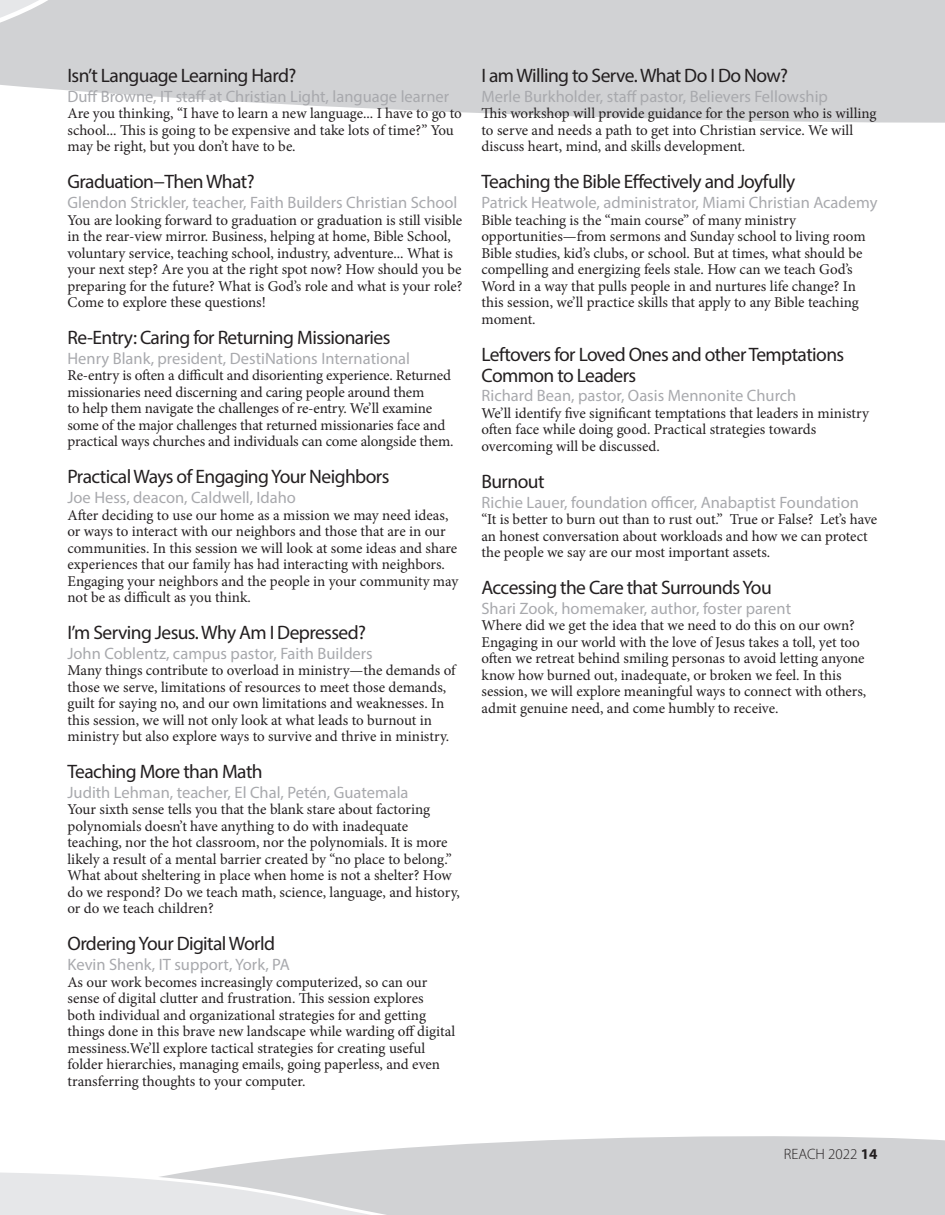
<style>
.page{position:relative;width:945px;height:1215px;background:#fff}
.page>*{position:absolute;margin:0;border:0;box-sizing:border-box;transform-origin:0 0}
.t1{font:19.5px/21px "Myriad Pro";letter-spacing:-.03em;color:#231f20}
.t2{font:16.5px "Myriad Pro";color:#a8a9ad}
.t3{font:15px/16.5px "Minion Pro";letter-spacing:-.005em;color:#231f20}
.t4{font:300 15px "Myriad Pro";color:#231f20}
.s1{font-weight:700}
</style>
<div class="page">
<div style="left:367px;top:1136px;width:578px;height:79px;background:#d1d2d4"></div>
<svg style="left:0;top:1151px;width:486px;height:64px"></svg>
<svg style="left:122px;top:0;width:823px;height:123px;background:#d4d5d7"></svg>
<svg style="left:0;top:0;width:122px;height:95px;background:#d5d6d7"></svg>
<h1 class="t1" style="left:68px;top:65px;width:230px">Isn’t Language Learning Hard?</h1>
<p class="t2" style="left:68px;top:86px;width:383px">Duff Browne, IT staff at Christian Light, language learner</p>
<p class="t3" style="left:68px;top:105px;width:396px">Are you thinking, “I have to learn a new language... I have to go to school... This is going to be expensive and take lots of time?” You may be right, but you don’t have to be.</p>
<h1 class="t1" style="left:68px;top:171px;width:189px">Graduation−Then What?</h1>
<p class="t2" style="left:68px;top:192px;width:392px">Glendon Strickler, teacher, Faith Builders Christian School</p>
<p class="t3" style="left:68px;top:212px;width:397px">You are looking forward to graduation or graduation is still visible in the rear-view mirror. Business, helping at home, Bible School, voluntary service, teaching school, industry, adventure... What is your next step? Are you at the right spot now? How should you be preparing for the future? What is God’s role and what is your role?<br>Come to explore these questions!</p>
<h1 class="t1" style="left:68px;top:327px;width:325px">Re-Entry: Caring for Returning Missionaries</h1>
<p class="t2" style="left:68px;top:348px;width:344px">Henry Blank, president, DestiNations International</p>
<p class="t3" style="left:68px;top:367px;width:388px">Re-entry is often a difficult and disorienting experience. Returned missionaries need discerning and caring people around them<br>to help them navigate the challenges of re-entry. We’ll examine some of the major challenges that returned missionaries face and practical ways churches and individuals can come alongside them.</p>
<h1 class="t1" style="left:68px;top:466px;width:323px">Practical Ways of Engaging Your Neighbors</h1>
<p class="t2" style="left:68px;top:487px;width:230px">Joe Hess, deacon, Caldwell, Idaho</p>
<p class="t3" style="left:68px;top:507px;width:392px">After deciding to use our home as a mission we may need ideas, or ways to interact with our neighbors and those that are in our communities. In this session we will look at some ideas and share experiences that our family has had interacting with neighbors.<br>Engaging your neighbors and the people in your community may not be as difficult as you think.</p>
<h1 class="t1" style="left:68px;top:622px;width:300px">I’m Serving Jesus. Why Am I Depressed?</h1>
<p class="t2" style="left:68px;top:643px;width:307px">John Coblentz, campus pastor, Faith Builders</p>
<p class="t3" style="left:68px;top:662px;width:390px">Many things contribute to overload in ministry—the demands of those we serve, limitations of resources to meet those demands, guilt for saying no, and our own limitations and weaknesses. In this session, we will not only look at what leads to burnout in ministry but also explore ways to survive and thrive in ministry.</p>
<h1 class="t1" style="left:68px;top:761px;width:197px">Teaching More than Math</h1>
<p class="t2" style="left:68px;top:782px;width:343px">Judith Lehman, teacher, El Chal, Petén, Guatemala</p>
<p class="t3" style="left:68px;top:801px;width:394px">Your sixth sense tells you that the blank stare about factoring polynomials doesn’t have anything to do with inadequate teaching, nor the hot classroom, nor the polynomials. It is more likely a result of a mental barrier created by “no place to belong.” What about sheltering in place when home is not a shelter? How do we respond? Do we teach math, science, language, and history, or do we teach children?</p>
<h1 class="t1" style="left:68px;top:933px;width:209px">Ordering Your Digital World</h1>
<p class="t2" style="left:68px;top:954px;width:224px">Kevin Shenk, IT support, York, PA</p>
<p class="t3" style="left:68px;top:974px;width:389px">As our work becomes increasingly computerized, so can our sense of digital clutter and frustration. This session explores both individual and organizational strategies for and getting things done in this brave new landscape while warding off digital messiness.We’ll explore tactical strategies for creating useful folder hierarchies, managing emails, going paperless, and even transferring thoughts to your computer.</p>
<h1 class="t1" style="left:482px;top:65px;width:308px">I am Willing to Serve. What Do I Do Now?</h1>
<p class="t2" style="left:482px;top:86px;width:348px">Merle Burkholder, staff pastor, Believers Fellowship</p>
<p class="t3" style="left:482px;top:105px;width:397px">This workshop will provide guidance for the person who is willing to serve and needs a path to get into Christian service. We will discuss heart, mind, and skills development.</p>
<h1 class="t1" style="left:482px;top:171px;width:315px">Teaching the Bible Effectively and Joyfully</h1>
<p class="t2" style="left:482px;top:192px;width:398px">Patrick Heatwole, administrator, Miami Christian Academy</p>
<p class="t3" style="left:482px;top:212px;width:386px">Bible teaching is the “main course” of many ministry opportunities—from sermons and Sunday school to living room Bible studies, kid’s clubs, or school. But at times, what should be compelling and energizing feels stale. How can we teach God’s Word in a way that pulls people in and nurtures life change? In this session, we’ll practice skills that apply to any Bible teaching moment.</p>
<h1 class="t1" style="left:482px;top:343px;width:364px">Leftovers for Loved Ones and other Temptations<br>Common to Leaders</h1>
<p class="t2" style="left:482px;top:386px;width:316px">Richard Bean, pastor, Oasis Mennonite Church</p>
<p class="t3" style="left:482px;top:405px;width:389px">We’ll identify five significant temptations that leaders in ministry often face while doing good. Practical strategies towards overcoming will be discussed.</p>
<h1 class="t1" style="left:482px;top:470px;width:64px">Burnout</h1>
<p class="t2" style="left:482px;top:492px;width:379px">Richie Lauer, foundation officer, Anabaptist Foundation</p>
<p class="t3" style="left:482px;top:511px;width:397px">“It is better to burn out than to rust out.” True or False? Let’s have an honest conversation about workloads and how we can protect the people we say are our most important assets.</p>
<h1 class="t1" style="left:482px;top:577px;width:292px">Accessing the Care that Surrounds You</h1>
<p class="t2" style="left:482px;top:598px;width:311px">Shari Zook, homemaker, author, foster parent</p>
<p class="t3" style="left:482px;top:617px;width:386px">Where did we get the idea that we need to do this on our own?<br>Engaging in our world with the love of Jesus takes a toll, yet too often we retreat behind smiling personas to avoid letting anyone know how burned out, inadequate, or broken we feel. In this session, we will explore meaningful ways to connect with others, admit genuine need, and come humbly to receive.</p>
<p class="t4" style="left:784px;top:1145px;width:95px">REACH 2022 <span class="s1">14</span></p>
</div>
